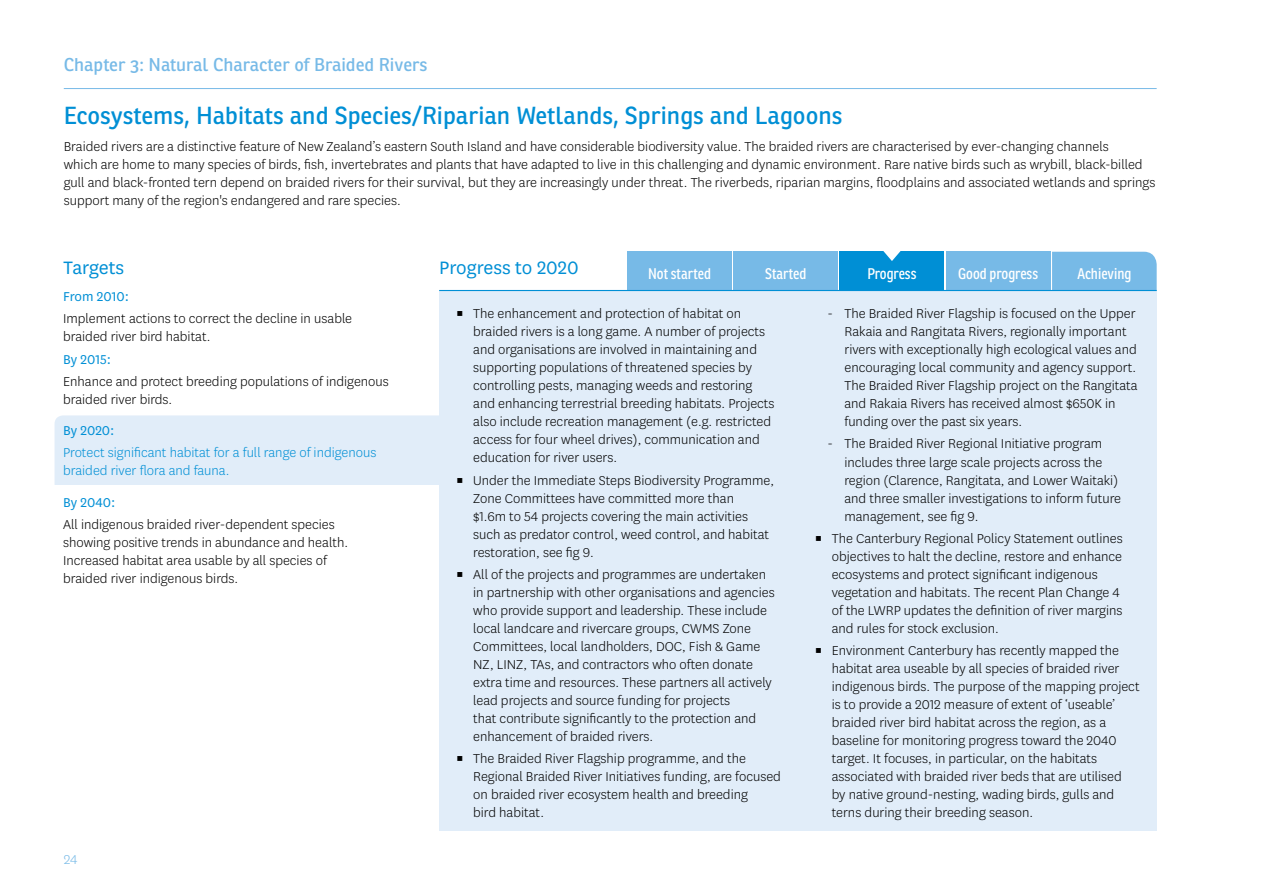
<style>
.page{position:relative;width:1263px;height:893px;background:#fff}
.page>*{position:absolute;margin:0;border:0;box-sizing:border-box;transform-origin:0 0}
.t1{font:24px "Ronnia";color:#008fd5}
.t2{font:21px "National";color:#008fd5}
.t3{font:18px "Ronnia";color:#77bae7}
.t4{font:300 15px/18px "National";color:#000}
.t5{font:300 15px/18px "National";color:#008fd5}
.t6{font:15px "Ronnia Cond";color:#fff}
.t7{font:15px "National";color:#008fd5}
.t8{font:300 15px "National";color:#77bae7}
</style>
<div class="page">
<div style="left:439px;top:290px;width:717px;height:540px;background:#e1edf9"></div>
<svg style="left:774px;top:251px;width:23px;height:1px"></svg>
<svg style="left:986px;top:251px;width:24px;height:1px"></svg>
<svg style="left:668px;top:251px;width:23px;height:1px"></svg>
<div style="left:627px;top:252px;width:105px;height:39px;background:#77bae7"></div>
<div style="left:733px;top:252px;width:105px;height:39px;background:#77bae7"></div>
<div style="left:840px;top:252px;width:104px;height:39px;background:#008fd5"></div>
<div style="left:946px;top:252px;width:104px;height:39px;background:#77bae7"></div>
<div style="left:1052px;top:251px;width:105px;height:39px;background:#77bae7"></div>
<svg style="left:880px;top:251px;width:24px;height:10px"></svg>
<hr style="left:439px;top:290px;width:718px;height:1px;background:#008fd5">
<div style="left:55px;top:415px;width:384px;height:70px;background:#e1edf9"></div>
<hr style="left:64px;top:88px;width:1093px;height:1px;background:#77bae7">
<p class="t3" style="left:64px;top:53px;width:365px">Chapter 3: Natural Character of Braided Rivers</p>
<h1 class="t1" style="left:64px;top:101px;width:780px">Ecosystems, Habitats and Species/Riparian Wetlands, Springs and Lagoons</h1>
<p class="t4" style="left:64px;top:137px;width:1093px">Braided rivers are a distinctive feature of New Zealand’s eastern South Island and have considerable biodiversity value. The braided rivers are characterised by ever-changing channels<br>which are home to many species of birds, fish, invertebrates and plants that have adapted to live in this challenging and dynamic environment. Rare native birds such as wrybill, black-billed gull and black-fronted tern depend on braided rivers for their survival, but they are increasingly under threat. The riverbeds, riparian margins, floodplains and associated wetlands and springs support many of the region's endangered and rare species.</p>
<h2 class="t2" style="left:64px;top:254px;width:62px">Targets</h2>
<p class="t7" style="left:63px;top:287px;width:68px">From 2010:</p>
<p class="t4" style="left:63px;top:309px;width:291px">Implement actions to correct the decline in usable braided river bird habitat.</p>
<p class="t7" style="left:63px;top:349px;width:50px">By 2015:</p>
<p class="t4" style="left:63px;top:372px;width:327px">Enhance and protect breeding populations of indigenous braided river birds.</p>
<p class="t7" style="left:63px;top:421px;width:53px">By 2020:</p>
<p class="t5" style="left:63px;top:443px;width:315px">Protect significant habitat for a full range of indigenous braided river flora and fauna.</p>
<p class="t7" style="left:63px;top:493px;width:54px">By 2040:</p>
<p class="t4" style="left:63px;top:515px;width:286px">All indigenous braided river-dependent species showing positive trends in abundance and health.<br>Increased habitat area usable by all species of braided river indigenous birds.</p>
<p class="t8" style="left:64px;top:850px;width:15px">24</p>
<h2 class="t2" style="left:439px;top:254px;width:141px">Progress to 2020</h2>
<p class="t6" style="left:648px;top:264px;width:64px">Not started</p>
<p class="t6" style="left:765px;top:264px;width:43px">Started</p>
<p class="t6" style="left:867px;top:264px;width:50px">Progress</p>
<p class="t6" style="left:958px;top:264px;width:81px">Good progress</p>
<p class="t6" style="left:1077px;top:264px;width:56px">Achieving</p>
<p class="t4" style="left:473px;top:304px;width:303px;text-indent:-17px">▪ The enhancement and protection of habitat on braided rivers is a long game. A number of projects and organisations are involved in maintaining and supporting populations of threatened species by controlling pests, managing weeds and restoring and enhancing terrestrial breeding habitats. Projects also include recreation management (e.g. restricted access for four wheel drives), communication and education for river users.</p>
<p class="t4" style="left:473px;top:471px;width:302px;text-indent:-17px">▪ Under the Immediate Steps Biodiversity Programme, Zone Committees have committed more than<br>$1.6m to 54 projects covering the main activities such as predator control, weed control, and habitat restoration, see fig 9.</p>
<p class="t4" style="left:473px;top:565px;width:303px;text-indent:-17px">▪ All of the projects and programmes are undertaken in partnership with other organisations and agencies who provide support and leadership. These include local landcare and rivercare groups, CWMS Zone Committees, local landholders, DOC, Fish &amp; Game NZ, LINZ, TAs, and contractors who often donate extra time and resources. These partners all actively lead projects and source funding for projects<br>that contribute significantly to the protection and enhancement of braided rivers.</p>
<p class="t4" style="left:473px;top:749px;width:309px;text-indent:-17px">▪ The Braided River Flagship programme, and the Regional Braided River Initiatives funding, are focused on braided river ecosystem health and breeding<br>bird habitat.</p>
<p class="t4" style="left:844px;top:304px;width:295px;text-indent:-17px">- The Braided River Flagship is focused on the Upper Rakaia and Rangitata Rivers, regionally important rivers with exceptionally high ecological values and encouraging local community and agency support.<br>The Braided River Flagship project on the Rangitata and Rakaia Rivers has received almost $650K in funding over the past six years.</p>
<p class="t4" style="left:844px;top:434px;width:278px;text-indent:-17px">- The Braided River Regional Initiative program includes three large scale projects across the region (Clarence, Rangitata, and Lower Waitaki) and three smaller investigations to inform future management, see fig 9.</p>
<p class="t4" style="left:832px;top:529px;width:292px;text-indent:-17px">▪ The Canterbury Regional Policy Statement outlines objectives to halt the decline, restore and enhance ecosystems and protect significant indigenous vegetation and habitats. The recent Plan Change 4 of the LWRP updates the definition of river margins and rules for stock exclusion.</p>
<p class="t4" style="left:832px;top:641px;width:309px;text-indent:-17px">▪ Environment Canterbury has recently mapped the habitat area useable by all species of braided river indigenous birds. The purpose of the mapping project is to provide a 2012 measure of extent of ‘useable’ braided river bird habitat across the region, as a baseline for monitoring progress toward the 2040 target. It focuses, in particular, on the habitats associated with braided river beds that are utilised<br>by native ground-nesting, wading birds, gulls and terns during their breeding season.</p>
</div>
